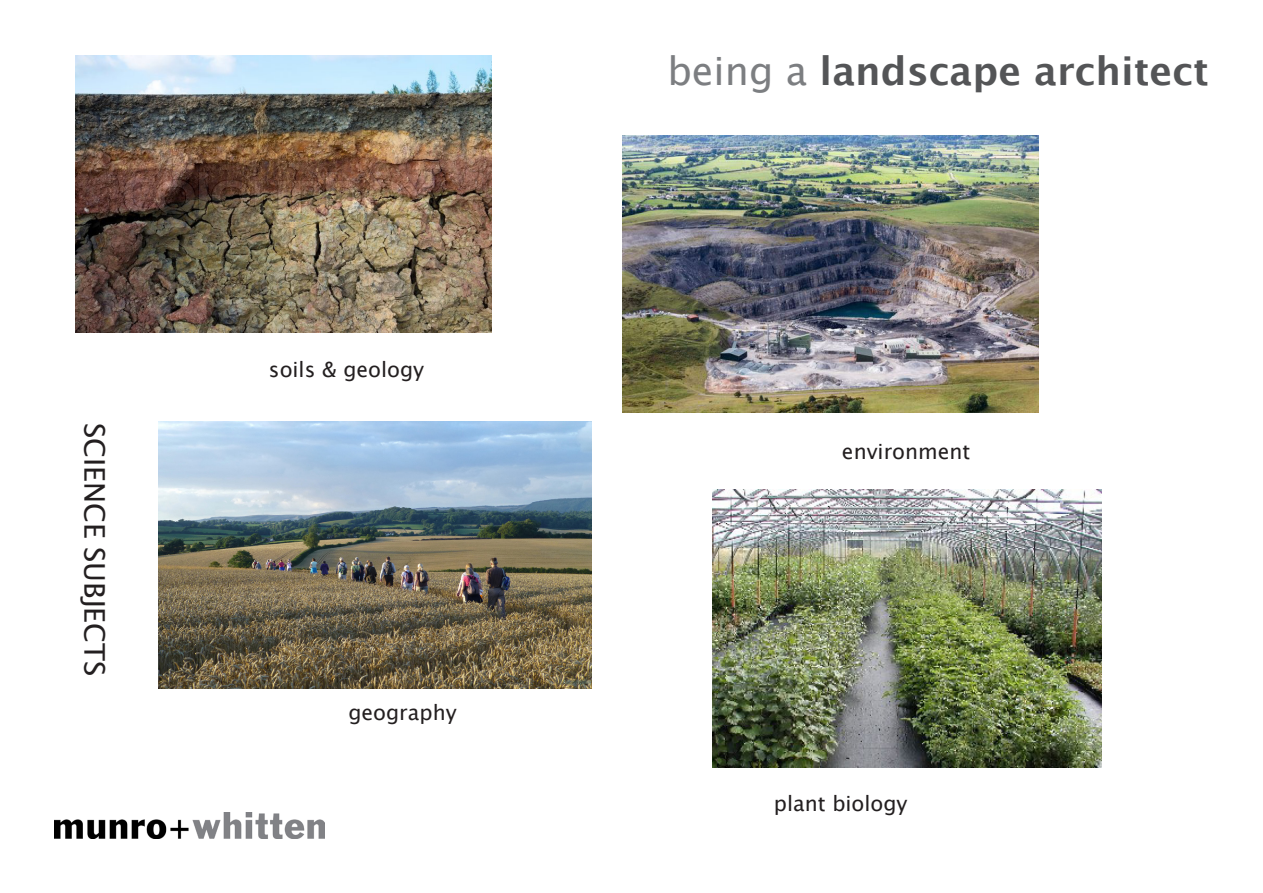
<style>
.page{position:relative;width:1263px;height:893px;background:#fff}
.page>*{position:absolute;margin:0;border:0;box-sizing:border-box;transform-origin:0 0}
.t1{font:700 39px "Lucida Grande";color:#545557}
.t2{font:28.5px "Lucida Grande";color:#231f20}
.t3{font:21px "Lucida Grande";color:#231f20}
.s1{font-weight:400;color:#7c7e81}
</style>
<div class="page">
<img style="left:54px;top:813px;width:270px;height:26px">
<img style="left:623px;top:135px;width:416px;height:277px">
<img style="left:158px;top:421px;width:433px;height:267px">
<img style="left:75px;top:56px;width:416px;height:277px">
<img style="left:712px;top:490px;width:389px;height:278px">
<p class="t2" style="left:111px;top:423px;width:254px;rotate:90deg">SCIENCE SUBJECTS</p>
<p class="t3" style="left:269px;top:358px;width:157px">soils &amp; geology</p>
<p class="t3" style="left:348px;top:700px;width:110px">geography</p>
<h1 class="t1" style="left:667px;top:39px;width:543px"><span class="s1">being a</span> landscape architect</h1>
<p class="t3" style="left:842px;top:439px;width:130px">environment</p>
<p class="t3" style="left:774px;top:791px;width:135px">plant biology</p>
</div>
